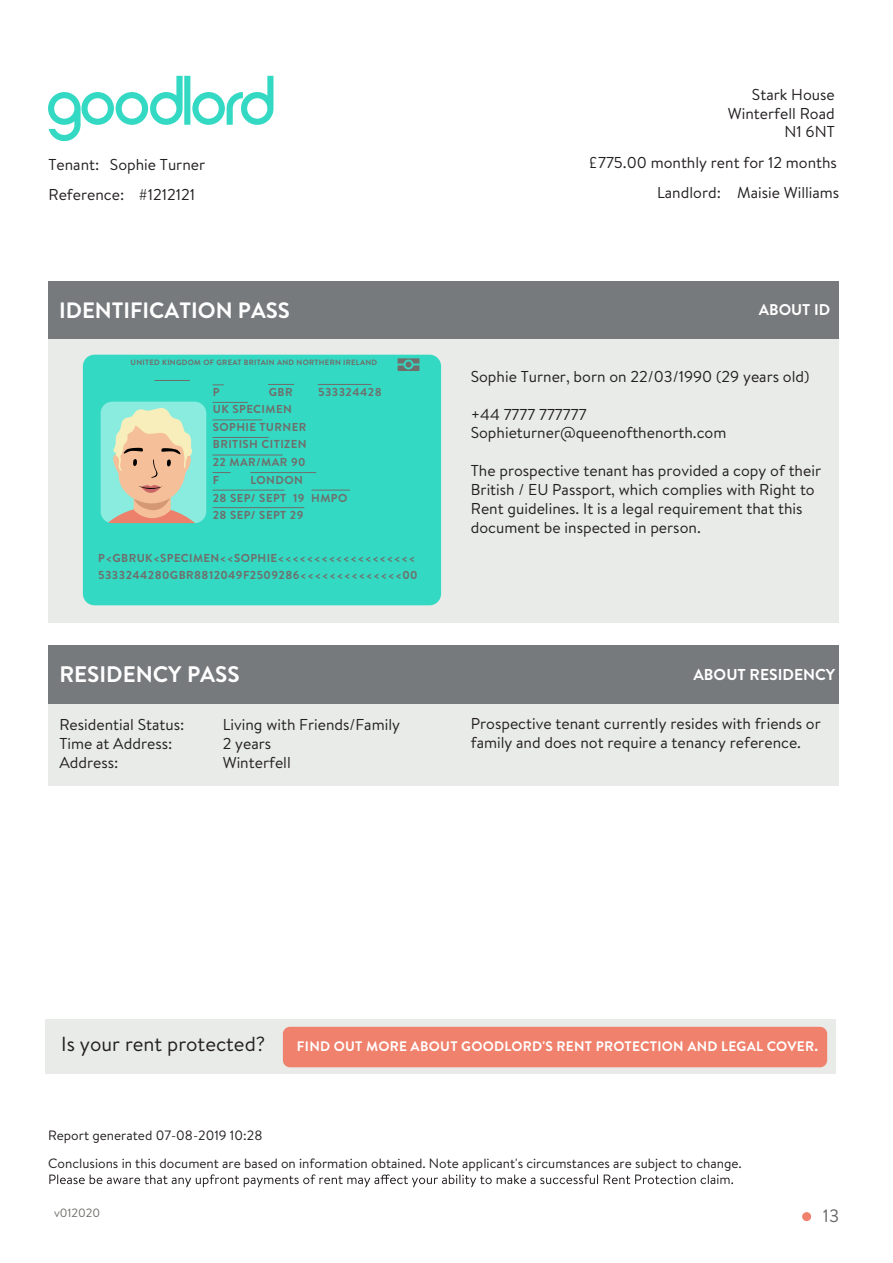
<style>
.page{position:relative;width:893px;height:1263px;background:#fff}
.page>*{position:absolute;margin:0;border:0;box-sizing:border-box;transform-origin:0 0}
.t1{font:700 22.5px "Brandon Text";color:#fff}
.t2{font:700 22.2px "Brandon Text";color:#fff}
.t3{font:20.4px "Brandon Text";color:#231f20}
.t4{font:18px "Brandon Text";color:#656867}
.t5{font:15.75px/18.9px "Brandon Text";color:#231f20}
.t6{font:700 15.75px "Brandon Text";color:#fff}
.t7{font:700 15.6px "Brandon Text";color:#fff}
.t8{font:700 13.8px "Brandon Text";letter-spacing:.02em;color:#fff}
.t9{font:13.5px/27.5px "Brandon Text";color:#231f20}
.t10{font:12px "Brandon Text";color:#6f6e6b}
.t11{font:700 11.55px/17.5px "Brandon Text";letter-spacing:.035em;color:#6f6e6b}
.t12{font:700 7.65px "Brandon Text";letter-spacing:.035em;color:#6f6e6b}
</style>
<div class="page">
<svg style="left:49px;top:1174px;width:684px;height:13px"></svg>
<div style="left:48px;top:281px;width:791px;height:342px;background:#e8ebe8"></div>
<div style="left:48px;top:281px;width:400px;height:58px;background:#767a7c"></div>
<div style="left:448px;top:281px;width:391px;height:58px;background:#767a7c"></div>
<div style="left:48px;top:645px;width:791px;height:141px;background:#e8ebe8"></div>
<div style="left:48px;top:645px;width:395px;height:59px;background:#767a7c"></div>
<div style="left:443px;top:645px;width:396px;height:59px;background:#767a7c"></div>
<svg style="left:83px;top:355px;width:358px;height:250px;background:#48d7c1"></svg>
<svg style="left:400px;top:360px;width:17px;height:9px"></svg>
<div style="left:398px;top:358px;width:21px;height:13px;border:1px solid #6f6e6b"></div>
<div style="left:404px;top:360px;width:9px;height:9px;border:2px solid #34d9c3;border-radius:50%"></div>
<hr style="left:155px;top:380px;width:35px;height:1px;background:#6f6e6b">
<hr style="left:213px;top:402px;width:35px;height:1px;background:#6f6e6b">
<svg style="left:268px;top:384px;width:26px;height:1px"></svg>
<hr style="left:318px;top:384px;width:53px;height:1px;background:#6f6e6b">
<hr style="left:213px;top:419px;width:49px;height:1px;background:#6f6e6b">
<hr style="left:213px;top:437px;width:55px;height:1px;background:#6f6e6b">
<hr style="left:213px;top:454px;width:69px;height:1px;background:#6f6e6b">
<svg style="left:213px;top:472px;width:17px;height:1px"></svg>
<hr style="left:312px;top:490px;width:38px;height:1px;background:#6f6e6b">
<hr style="left:251px;top:472px;width:65px;height:1px;background:#6f6e6b">
<hr style="left:213px;top:490px;width:71px;height:1px;background:#6f6e6b">
<hr style="left:213px;top:507px;width:91px;height:1px;background:#6f6e6b">
<div style="left:802px;top:1212px;width:9px;height:9px;background:#f0816c;border-radius:50%"></div>
<div style="left:45px;top:1019px;width:790px;height:55px;background:#e8ebe8"></div>
<div style="left:283px;top:1027px;width:544px;height:40px;background:#f0816c;border-radius:7px"></div>
<svg style="left:48px;top:76px;width:225px;height:65px"></svg>
<p class="t5" style="left:48px;top:149px;width:158px;line-height:30.2px">Tenant: Sophie Turner<br>Reference: #1212121</p>
<p class="t5" style="left:728px;top:84px;width:108px;text-align:right">Stark House<br>Winterfell Road<br>N1 6NT</p>
<p class="t5" style="left:589px;top:147px;width:252px;line-height:30.2px;text-align:right">£775.00 monthly rent for 12 months<br>Landlord: Maisie Williams</p>
<h2 class="t2" style="left:59px;top:294px;width:232px">IDENTIFICATION PASS</h2>
<p class="t7" style="left:759px;top:299px;width:73px">ABOUT ID</p>
<p class="t12" style="left:131px;top:356px;width:248px">UNITED KINGDOM OF GREAT BRITAIN AND NORTHERN IRELAND</p>
<p class="t11" style="left:213px;top:383px;width:8px">P</p>
<p class="t11" style="left:269px;top:383px;width:25px">GBR</p>
<p class="t11" style="left:318px;top:383px;width:65px">533324428</p>
<p class="t11" style="left:213px;top:400px;width:95px">UK SPECIMEN<br>SOPHIE TURNER<br>BRITISH CITIZEN<br>22 MAR/MAR 90<br>F</p>
<p class="t11" style="left:213px;top:471px;width:136px;text-indent:38px">LONDON<br>28 SEP/ SEPT 19 HMPO<br>28 SEP/ SEPT 29</p>
<p class="t11" style="left:98px;top:549px;width:321px">P&lt;GBRUK&lt;SPECIMEN&lt;&lt;SOPHIE&lt;&lt;&lt;&lt;&lt;&lt;&lt;&lt;&lt;&lt;&lt;&lt;&lt;&lt;&lt;&lt;&lt;&lt;&lt;<br>5333244280GBR8812049F2509286&lt;&lt;&lt;&lt;&lt;&lt;&lt;&lt;&lt;&lt;&lt;&lt;&lt;&lt;00</p>
<p class="t5" style="left:471px;top:366px;width:340px">Sophie Turner, born on 22/03/1990 (29 years old)</p>
<p class="t5" style="left:471px;top:404px;width:257px">+44 7777 777777<br>Sophieturner@queenofthenorth.com</p>
<p class="t5" style="left:471px;top:461px;width:352px">The prospective tenant has provided a copy of their British / EU Passport, which complies with Right to Rent guidelines. It is a legal requirement that this document be inspected in person.</p>
<h1 class="t1" style="left:59px;top:659px;width:182px">RESIDENCY PASS</h1>
<p class="t6" style="left:693px;top:663px;width:143px">ABOUT RESIDENCY</p>
<p class="t5" style="left:59px;top:714px;width:127px">Residential Status:</p>
<p class="t5" style="left:223px;top:714px;width:179px">Living with Friends/Family</p>
<p class="t5" style="left:59px;top:733px;width:115px">Time at Address:</p>
<p class="t5" style="left:223px;top:733px;width:50px">2 years</p>
<p class="t5" style="left:59px;top:752px;width:61px">Address:</p>
<p class="t5" style="left:223px;top:752px;width:70px">Winterfell</p>
<p class="t5" style="left:471px;top:714px;width:351px">Prospective tenant currently resides with friends or family and does not require a tenancy reference.</p>
<p class="t3" style="left:61px;top:1030px;width:206px">Is your rent protected?</p>
<p class="t8" style="left:297px;top:1037px;width:523px">FIND OUT MORE ABOUT GOODLORD'S RENT PROTECTION AND LEGAL COVER.</p>
<p class="t9" style="left:48px;top:1121px;width:695px">Report generated 07-08-2019 10:28<br>Conclusions in this document are based on information obtained. Note applicant's circumstances are subject to change.</p>
<p class="t10" style="left:54px;top:1205px;width:48px">v012020</p>
<p class="t4" style="left:823px;top:1203px;width:18px">13</p>
</div>
